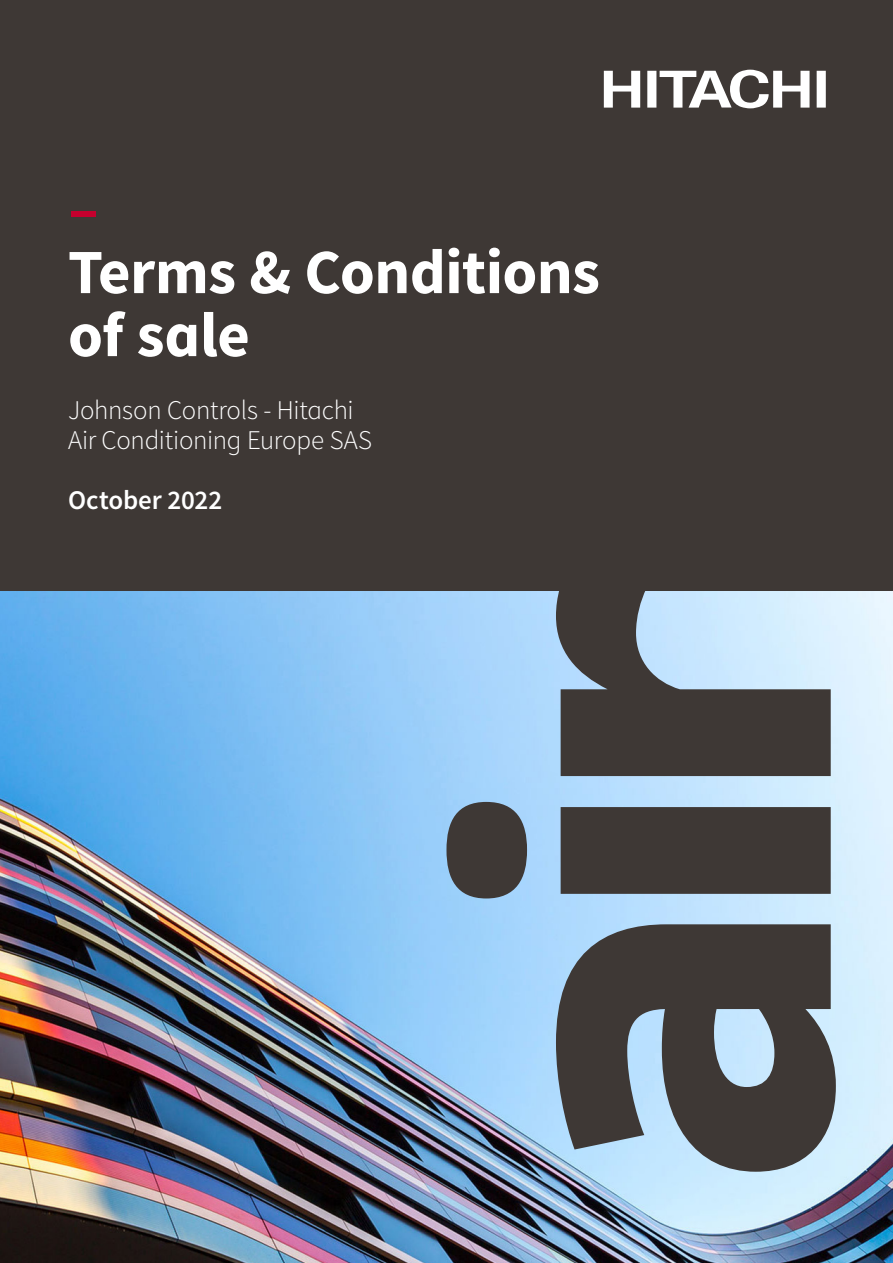
<style>
.page{position:relative;width:893px;height:1263px;background:#fff}
.page>*{position:absolute;margin:0;border:0;box-sizing:border-box;transform-origin:0 0}
.t1{font:700 63px/63px "Source Sans Pro";letter-spacing:-.01em;color:#fff}
.t2{font:700 63px "Source Sans Pro";color:#c5002e}
.t3{font:300 27px/30px "Source Sans Pro";letter-spacing:-.01em;color:#fff}
.t4{font:600 27px "Source Sans Pro";color:#fff}
</style>
<div class="page">
<img style="left:0;top:591px;width:893px;height:672px">
<div style="left:0;top:0;width:893px;height:591px;background:#3e3835"></div>
<svg style="left:604px;top:70px;width:222px;height:38px"></svg>
<svg style="left:446px;top:591px;width:390px;height:581px;background:#788897"></svg>
<p class="t2" style="left:68px;top:169px;width:32px">–</p>
<p class="t1" style="left:68px;top:243px;width:533px">Terms &amp; Conditions of sale</p>
<p class="t3" style="left:68px;top:395px;width:305px">Johnson Controls - Hitachi<br>Air Conditioning Europe SAS</p>
<p class="t4" style="left:68px;top:483px;width:156px">October 2022</p>
</div>
